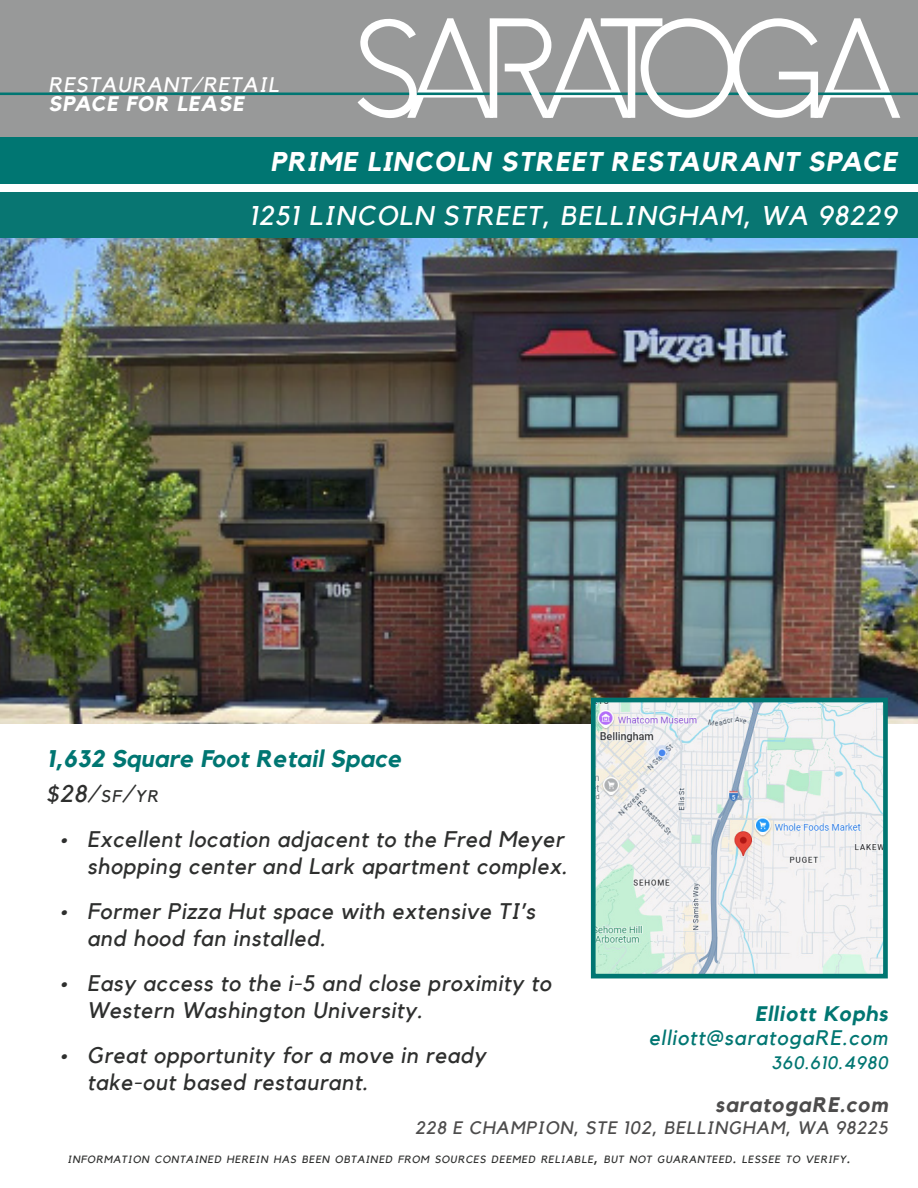
<style>
.page{position:relative;width:918px;height:1188px;background:#fff}
.page>*{position:absolute;margin:0;border:0;box-sizing:border-box;transform-origin:0 0}
.t1{font:italic 27px "Kollektif";letter-spacing:.05em;color:#fff}
.t2{font:italic 700 27px "Kollektif";letter-spacing:.05em;color:#fff}
.t3{font:italic 700 24px "Kollektif";letter-spacing:.01em;color:#007672}
.t4{font:italic 24px "Kollektif";color:#2e2f2e}
.t5{font:italic 22.5px/27px "Kollektif";letter-spacing:.03em;color:#2e2f2e}
.t6{font:italic 21px "Kollektif";letter-spacing:.05em;color:#007672}
.t7{font:italic 21px "Kollektif";letter-spacing:.05em;color:#fff}
.t8{font:italic 700 21px "Kollektif";letter-spacing:.05em;color:#4d4c4c}
.t9{font:italic 700 21px "Kollektif";letter-spacing:.05em;color:#fff}
.t10{font:italic 700 21px "Kollektif";letter-spacing:.05em;color:#007672}
.t11{font:italic 18px "Kollektif";letter-spacing:.05em;color:#4d4c4c}
.t12{font:italic 18px "Kollektif";letter-spacing:.05em;color:#007672}
.t13{font:italic 10.5px "Kollektif";letter-spacing:.07em;color:#2e2f2e}
.s1{font-size:16.8px}
.s2{font-size:15px}
</style>
<div class="page">
<div style="left:0;top:0;width:918px;height:146px;background:#989999"></div>
<div style="left:0;top:137px;width:918px;height:46px;background:#007672"></div>
<div style="left:0;top:193px;width:918px;height:46px;background:#087672"></div>
<hr style="left:0;top:93px;width:918px;height:2px;background:#007672">
<svg style="left:358px;top:18px;width:542px;height:100px"></svg>
<img style="left:0;top:239px;width:918px;height:485px">
<svg style="left:589px;top:695px;width:301px;height:284px"></svg>
<p class="t7" style="left:49px;top:73px;width:232px">RESTAURANT/RETAIL</p>
<p class="t9" style="left:49px;top:91px;width:197px">SPACE FOR LEASE</p>
<p class="t2" style="left:271px;top:146px;width:628px">PRIME LINCOLN STREET RESTAURANT SPACE</p>
<p class="t1" style="left:249px;top:200px;width:649px">1251 LINCOLN STREET, BELLINGHAM, WA 98229</p>
<p class="t3" style="left:47px;top:745px;width:356px">1,632 Square Foot Retail Space</p>
<p class="t4" style="left:47px;top:779px;width:113px">$28/<span class="s1">SF</span>/<span class="s1">YR</span></p>
<p class="t5" style="left:60px;top:825px;width:508px;text-align:right">• Excellent location adjacent to the Fred Meyer shopping center and Lark apartment complex.</p>
<p class="t5" style="left:87px;top:897px;width:450px;text-indent:-27px">• Former Pizza Hut space with extensive TI’s and hood fan installed.</p>
<p class="t5" style="left:87px;top:969px;width:465px;text-indent:-27px">• Easy access to the i-5 and close proximity to<br>Western Washington University.</p>
<p class="t5" style="left:87px;top:1041px;width:400px;text-indent:-27px">• Great opportunity for a move in ready take-out based restaurant.</p>
<p class="t10" style="left:755px;top:1001px;width:134px">Elliott Kophs</p>
<p class="t6" style="left:649px;top:1025px;width:241px">elliott@saratogaRE.com</p>
<p class="t12" style="left:772px;top:1052px;width:118px">360.610.4980</p>
<p class="t8" style="left:715px;top:1093px;width:174px">saratogaRE.com</p>
<p class="t11" style="left:415px;top:1117px;width:474px">228 E CHAMPION, STE 102, BELLINGHAM, WA 98225</p>
<p class="t13" style="left:68px;top:1153px;width:784px">INFORMATION CONTAINED HEREIN HAS BEEN OBTAINED FROM SOURCES DEEMED RELIABLE<span class="s2">,</span> BUT NOT GUARANTEED<span class="s2">.</span> LESSEE TO VERIFY<span class="s2">.</span></p>
</div>
